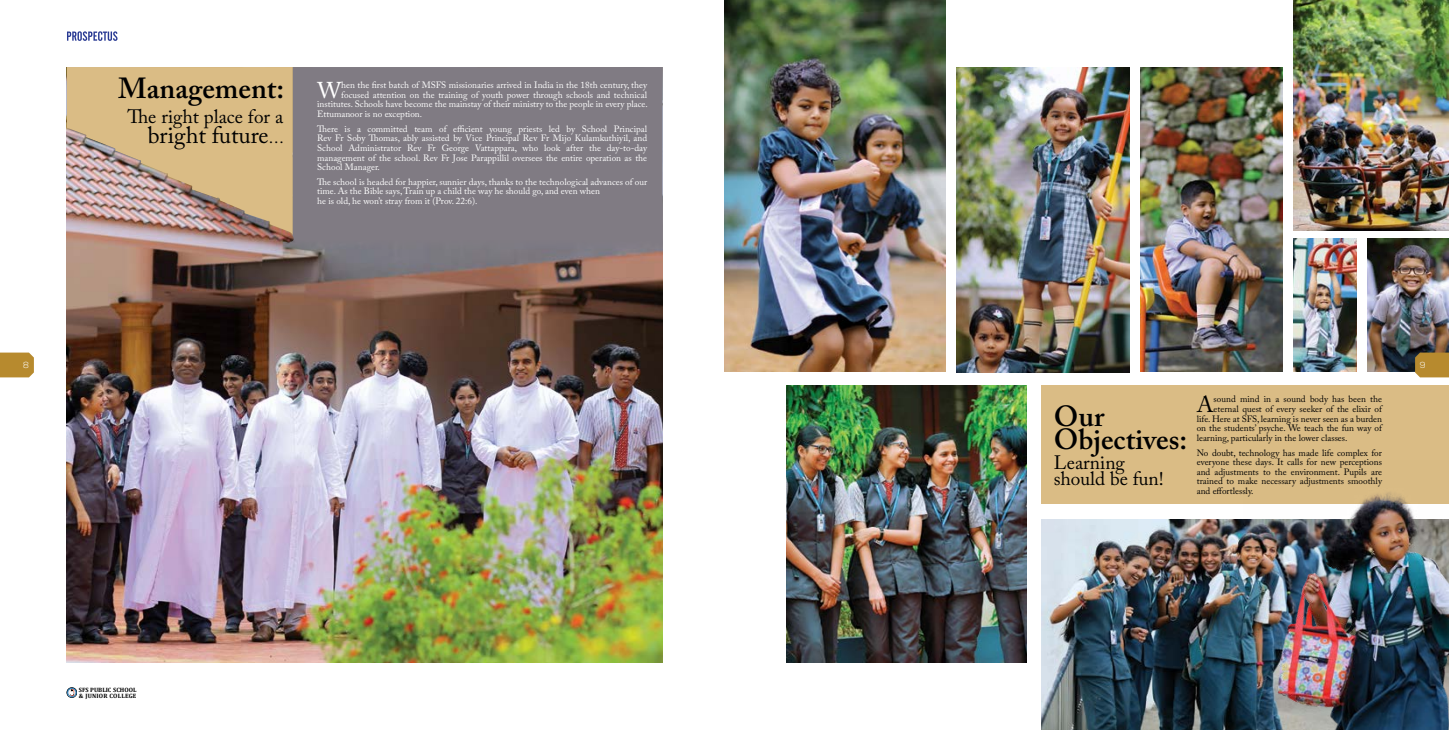
<style>
.page{position:relative;width:1449px;height:730px;background:#fff}
.page>*{position:absolute;margin:0;border:0;box-sizing:border-box;transform-origin:0 0}
.t1{font:600 28.88px/22.8px "Adobe Caslon Pro";color:#000}
.t2{font:23.62px "Adobe Caslon Pro";color:#000}
.t3{font:22.75px "Adobe Caslon Pro";color:#fff}
.t4{font:22.75px "Adobe Caslon Pro";color:#000}
.t5{font:19.25px/16.2px "Adobe Caslon Pro";color:#000}
.t6{font:9.19px/9.6px "Adobe Caslon Pro";color:#fff;text-align:justify}
.t7{font:9.19px/9.6px "Adobe Caslon Pro";color:#000;text-align:justify}
.t8{font:300 8.75px "Nexa";color:#fff}
.t9{font:700 6.21px/5.8px "Cambria";color:#000}
.s1{font-size:15.75px}
</style>
<div class="page">
<img style="left:67px;top:235px;width:595px;height:427px">
<img style="left:67px;top:67px;width:216px;height:168px">
<svg style="left:283px;top:67px;width:379px;height:214px;fill:#807b83"></svg>
<div style="left:1041px;top:385px;width:408px;height:119px;background:#dabc85"></div>
<img style="left:1041px;top:519px;width:202px;height:210px">
<img style="left:724px;top:0;width:221px;height:371px">
<img style="left:1243px;top:492px;width:206px;height:237px">
<img style="left:956px;top:68px;width:173px;height:304px">
<img style="left:786px;top:385px;width:240px;height:277px">
<img style="left:1140px;top:67px;width:142px;height:304px">
<img style="left:1293px;top:239px;width:63px;height:132px">
<img style="left:1367px;top:239px;width:82px;height:132px">
<img style="left:1293px;top:0;width:156px;height:230px">
<svg style="left:0;top:352px;width:34px;height:25px"></svg>
<svg style="left:1415px;top:352px;width:34px;height:25px"></svg>
<svg style="left:67px;top:687px;width:10px;height:10px"></svg>
<svg style="left:67px;top:31px;width:50px;height:10px"></svg>
<h1 class="t1" style="left:118px;top:77px;width:168px">Management:</h1>
<h3 class="t5" style="left:127px;top:108px;width:157px">The right place for a</h3>
<h2 class="t2" style="left:148px;top:121px;width:138px">bright future<span class="s1">…</span></h2>
<h3 class="t3" style="left:317px;top:76px;width:25px">W</h3>
<p class="t6" style="left:341px;top:80px;width:307px">hen the first batch of MSFS missionaries arrived in India in the 18th century, they</p>
<p class="t6" style="left:341px;top:90px;width:307px">focused attention on the training of youth power through schools and technical</p>
<p class="t6" style="left:317px;top:99px;width:332px">institutes. Schools have become the mainstay of their ministry to the people in every place.</p>
<p class="t6" style="left:317px;top:109px;width:106px">Ettumanoor is no exception.</p>
<p class="t6" style="left:317px;top:124px;width:331px">There is a committed team of efficient young priests led by School Principal Rev Fr Soby Thomas, ably assisted by Vice Principal Rev Fr Mijo Kulamkuthiyil, and School Administrator Rev Fr George Vattappara, who look after the day-to-day management of the school. Rev Fr Jose Parappillil oversees the entire operation as the School Manager.</p>
<p class="t6" style="left:317px;top:177px;width:331px;text-align:left">The school is headed for happier, sunnier days, thanks to the technological advances of our time. As the Bible says, Train up a child the way he should go, and even when<br>he is old, he won’t stray from it (Prov. 22:6).</p>
<p class="t8" style="left:23px;top:360px;width:7px">8</p>
<p class="t8" style="left:1419px;top:360px;width:7px">9</p>
<p class="t9" style="left:79px;top:686px;width:59px">SFS PUBLIC SCHOOL &amp; JUNIOR COLLEGE</p>
<h1 class="t1" style="left:1053px;top:404px;width:135px">Our<br>Objectives:</h1>
<h3 class="t5" style="left:1053px;top:453px;width:112px">Learning should be fun!</h3>
<h3 class="t4" style="left:1196px;top:390px;width:18px">A</h3>
<p class="t7" style="left:1213px;top:394px;width:170px">sound mind in a sound body has been the</p>
<p class="t7" style="left:1213px;top:404px;width:170px">eternal quest of every seeker of the elixir of</p>
<p class="t7" style="left:1196px;top:413px;width:187px">life. Here at SFS, learning is never seen as a burden</p>
<p class="t7" style="left:1196px;top:423px;width:187px">on the students’ psyche. We teach the fun way of</p>
<p class="t7" style="left:1196px;top:433px;width:152px">learning, particularly in the lower classes.</p>
<p class="t7" style="left:1196px;top:447px;width:187px">No doubt, technology has made life complex for everyone these days. It calls for new perceptions and adjustments to the environment. Pupils are trained to make necessary adjustments smoothly and effortlessly.</p>
</div>
